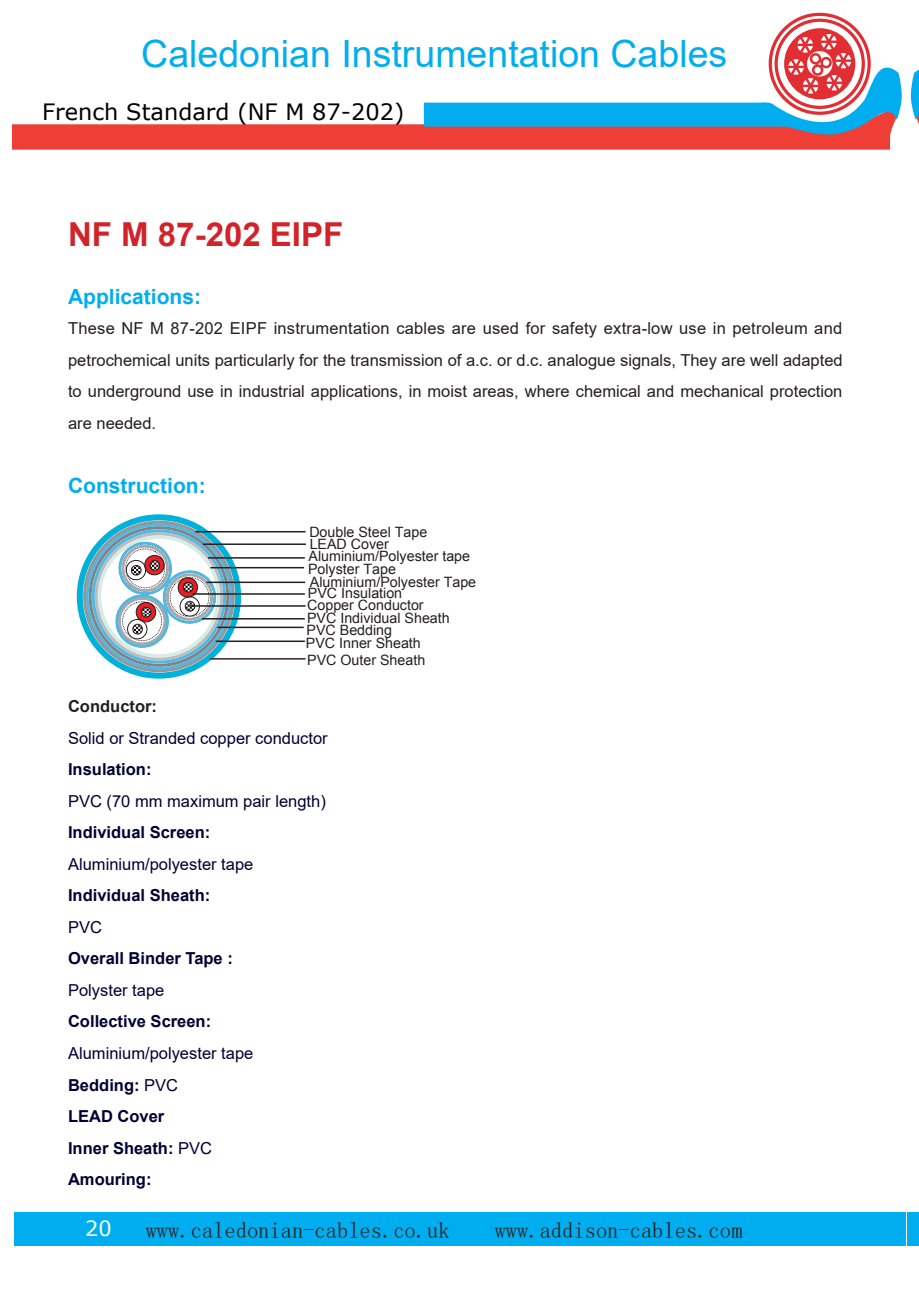
<style>
.page{position:relative;width:919px;height:1289px;background:#fff}
.page>*{position:absolute;margin:0;border:0;box-sizing:border-box;transform-origin:0 0}
.t1{font:37.5px "Arial";color:#00aeef}
.t2{font:700 33px "Arial";color:#d1232a}
.t3{font:22.5px "Sim Sun";color:#231f20}
.t4{font:22.5px "Verdana";color:#000}
.t5{font:700 21px "Arial";color:#00aeef}
.t6{font:21px "Verdana";color:#fff}
.t7{font:16.5px/31.5px "Arial";color:#231f20;text-align:justify}
.t8{font:700 16.5px/31.5px "Arial";color:#003}
.t9{font:16.5px "Arial";color:#003}
.t10{font:700 16.5px "Arial";color:#231f20}
.t11{font:14.25px/13.4px "Arial";color:#231f20}
.s1{font-weight:400}
</style>
<div class="page">
<svg style="left:13px;top:13px;width:889px;height:137px"></svg>
<svg style="left:910px;top:70px;width:8px;height:52px"></svg>
<div style="left:14px;top:1211px;width:891px;height:34px;background:#00aeef"></div>
<div style="left:906px;top:1211px;width:12px;height:34px;background:#00aeef"></div>
<svg style="left:112px;top:539px;width:110px;height:110px"></svg>
<div style="left:77px;top:514px;width:164px;height:164px;border:6px solid #00b1d9;border-radius:50%"></div>
<div style="left:98px;top:535px;width:122px;height:122px;border:3px solid #d4ece6;border-radius:50%"></div>
<div style="left:95px;top:532px;width:128px;height:128px;border:3px solid #bcbdc0;border-radius:50%"></div>
<div style="left:92px;top:529px;width:134px;height:134px;border:3px solid #54b7df;border-radius:50%"></div>
<div style="left:86px;top:523px;width:146px;height:146px;border:3px solid #54b7df;border-radius:50%"></div>
<div style="left:83px;top:520px;width:152px;height:152px;border:3px solid #939598;border-radius:50%"></div>
<hr style="left:190px;top:605px;width:115px;height:1px;background:#231f20">
<hr style="left:192px;top:593px;width:113px;height:1px;background:#231f20">
<hr style="left:206px;top:581px;width:99px;height:2px;background:#231f20">
<hr style="left:202px;top:618px;width:103px;height:1px;background:#231f20">
<hr style="left:210px;top:567px;width:94px;height:1px;background:#231f20">
<hr style="left:208px;top:557px;width:97px;height:1px;background:#231f20">
<hr style="left:217px;top:626px;width:87px;height:2px;background:#231f20">
<hr style="left:203px;top:543px;width:103px;height:2px;background:#231f20">
<hr style="left:216px;top:640px;width:89px;height:2px;background:#231f20">
<hr style="left:195px;top:531px;width:110px;height:1px;background:#231f20">
<hr style="left:210px;top:658px;width:95px;height:1px;background:#3c2426">
<h1 class="t1" style="left:141px;top:28px;width:587px">Caledonian Instrumentation Cables</h1>
<h3 class="t4" style="left:42px;top:97px;width:363px">French Standard (NF M 87-202)</h3>
<h2 class="t2" style="left:68px;top:211px;width:277px">NF M 87-202 EIPF</h2>
<p class="t5" style="left:68px;top:282px;width:135px">Applications:</p>
<p class="t7" style="left:68px;top:312px;width:776px">These NF M 87-202 EIPF instrumentation cables are used for safety extra-low use in petroleum and petrochemical units particularly for the transmission of a.c. or d.c. analogue signals, They are well adapted to underground use in industrial applications, in moist areas, where chemical and mechanical protection are needed.</p>
<p class="t5" style="left:68px;top:471px;width:139px">Construction:</p>
<p class="t11" style="left:309px;top:525px;width:120px">Double Steel Tape</p>
<p class="t11" style="left:310px;top:537px;width:81px">LEAD Cover</p>
<p class="t11" style="left:308px;top:550px;width:163px">Aluminium/Polyester tape</p>
<p class="t11" style="left:308px;top:562px;width:89px">Polyster Tape</p>
<p class="t11" style="left:310px;top:575px;width:168px">Aluminium/Polyester Tape</p>
<p class="t11" style="left:308px;top:587px;width:96px">PVC Insulation</p>
<p class="t11" style="left:307px;top:598px;width:144px">Copper Conductor<br>PVC Individual Sheath</p>
<p class="t11" style="left:306px;top:623px;width:116px;line-height:12.9px">PVC Bedding<br>PVC Inner Sheath</p>
<p class="t11" style="left:307px;top:653px;width:120px">PVC Outer Sheath</p>
<p class="t10" style="left:68px;top:695px;width:90px">Conductor:</p>
<p class="t9" style="left:68px;top:726px;width:261px">Solid or Stranded copper conductor</p>
<p class="t8" style="left:68px;top:754px;width:85px">Insulation:</p>
<p class="t9" style="left:68px;top:789px;width:259px">PVC (70 mm maximum pair length)</p>
<p class="t8" style="left:68px;top:817px;width:144px">Individual Screen:</p>
<p class="t9" style="left:68px;top:852px;width:187px">Aluminium/polyester tape</p>
<p class="t8" style="left:68px;top:880px;width:144px">Individual Sheath:</p>
<p class="t9" style="left:68px;top:915px;width:35px">PVC</p>
<p class="t8" style="left:68px;top:943px;width:166px">Overall Binder Tape :</p>
<p class="t9" style="left:68px;top:978px;width:98px">Polyster tape</p>
<p class="t8" style="left:68px;top:1006px;width:145px">Collective Screen:</p>
<p class="t8" style="left:68px;top:1037px;width:187px"><span class="s1">Aluminium/polyester tape<br></span>Bedding: <span class="s1">PVC<br></span>LEAD Cover<br>Inner Sheath: <span class="s1">PVC<br></span>Amouring:</p>
<p class="t6" style="left:85px;top:1214px;width:28px">20</p>
<h3 class="t3" style="left:146px;top:1218px;width:305px">www.caledonian-cables.co.uk</h3>
<h3 class="t3" style="left:494px;top:1218px;width:249px">www.addison-cables.com</h3>
</div>
